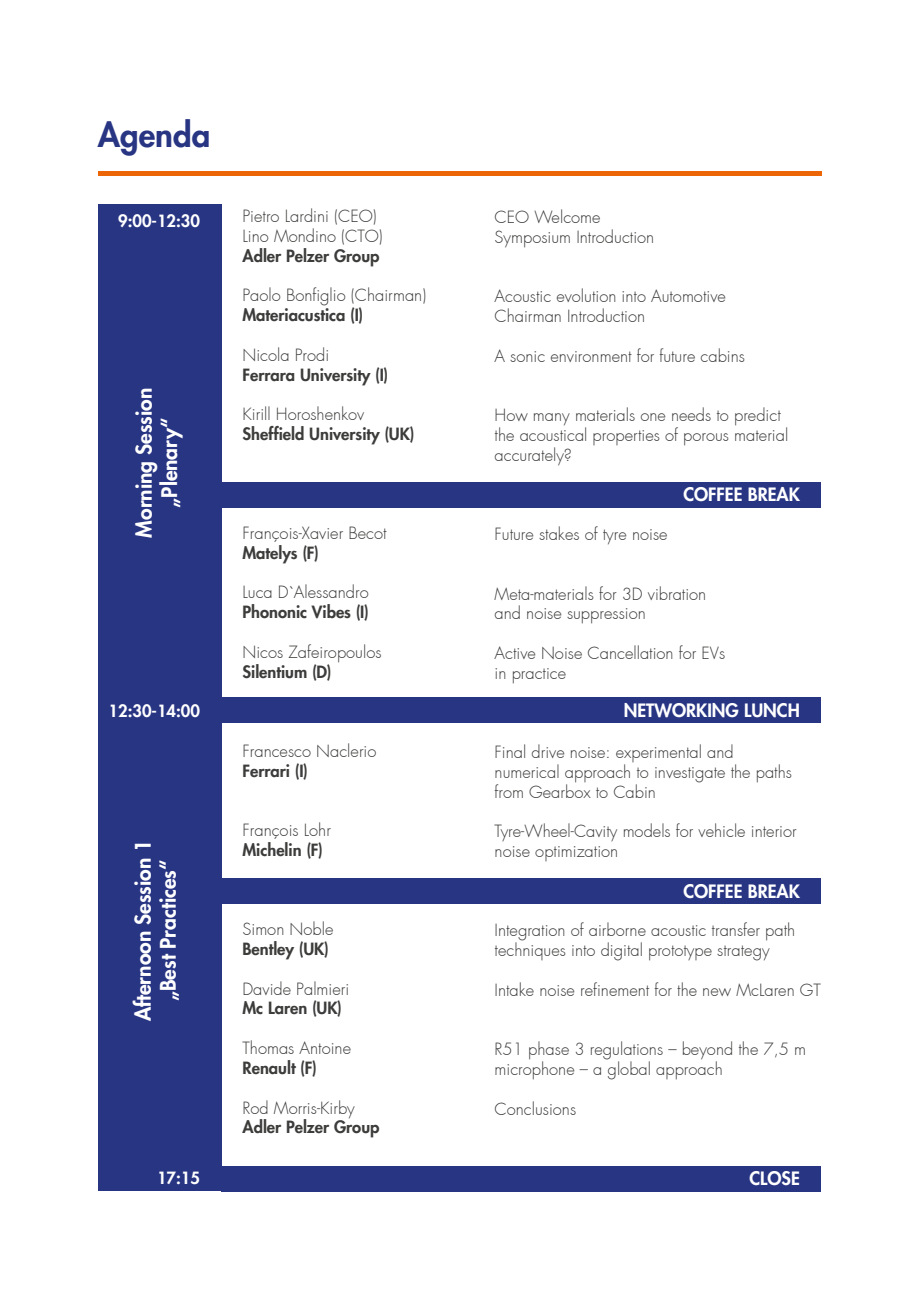
<style>
.page{position:relative;width:919px;height:1289px;background:#fff}
.page>*{position:absolute;margin:0;border:0;box-sizing:border-box;transform-origin:0 0}
.t1{font:800 33px "Futura";color:#283583}
.t2{font:800 21px/25.2px "Futura";color:#fff;text-align:center}
.t3{font:800 18px "Futura";color:#fff}
.t4{font:300 16.5px/19.8px "Futura";color:#3c3c3b}
.t5{font:800 16.5px "Futura";color:#3c3c3b}
.t6{font:800 16.5px "Futura";color:#fff}
</style>
<div class="page">
<hr style="left:98px;top:171px;width:723px;height:4px;background:#ec6608">
<div style="left:98px;top:204px;width:123px;height:987px;background:#283583"></div>
<div style="left:221px;top:482px;width:600px;height:25px;background:#283583"></div>
<div style="left:221px;top:697px;width:600px;height:26px;background:#283583"></div>
<div style="left:221px;top:878px;width:600px;height:25px;background:#283583"></div>
<div style="left:221px;top:1165px;width:600px;height:26px;background:#283583"></div>
<h1 class="t1" style="left:98px;top:114px;width:114px">Agenda</h1>
<p class="t6" style="left:118px;top:210px;width:83px">9:00-12:30</p>
<p class="t2" style="left:131px;top:537px;width:151px;rotate:-90deg">Morning Session „Plenary“</p>
<p class="t6" style="left:109px;top:700px;width:93px">12:30-14:00</p>
<p class="t2" style="left:130px;top:1021px;width:183px;rotate:-90deg">Afternoon Session 1 „Best Practices“</p>
<p class="t6" style="left:157px;top:1167px;width:44px">17:15</p>
<p class="t4" style="left:242px;top:207px;width:142px">Pietro Lardini (CEO)<br>Lino Mondino (CTO)</p>
<p class="t5" style="left:242px;top:245px;width:138px">Adler Pelzer Group</p>
<p class="t4" style="left:242px;top:286px;width:185px">Paolo Bonfiglio (Chairman)</p>
<p class="t5" style="left:242px;top:304px;width:122px">Materiacustica (I)</p>
<p class="t4" style="left:242px;top:345px;width:88px">Nicola Prodi</p>
<p class="t5" style="left:242px;top:364px;width:147px">Ferrara University (I)</p>
<p class="t4" style="left:242px;top:405px;width:123px">Kirill Horoshenkov</p>
<p class="t5" style="left:242px;top:423px;width:173px">Sheffield University (UK)</p>
<p class="t4" style="left:242px;top:523px;width:145px">François-Xavier Becot</p>
<p class="t5" style="left:242px;top:542px;width:78px">Matelys (F)</p>
<p class="t4" style="left:242px;top:583px;width:128px">Luca D`Alessandro</p>
<p class="t5" style="left:242px;top:601px;width:128px">Phononic Vibes (I)</p>
<p class="t4" style="left:242px;top:642px;width:140px">Nicos Zafeiropoulos</p>
<p class="t5" style="left:242px;top:661px;width:91px">Silentium (D)</p>
<p class="t4" style="left:242px;top:741px;width:135px">Francesco Naclerio</p>
<p class="t5" style="left:242px;top:760px;width:67px">Ferrari (I)</p>
<p class="t4" style="left:242px;top:820px;width:90px">François Lohr</p>
<p class="t5" style="left:242px;top:839px;width:82px">Michelin (F)</p>
<p class="t4" style="left:242px;top:919px;width:92px">Simon Noble</p>
<p class="t5" style="left:242px;top:938px;width:88px">Bentley (UK)</p>
<p class="t4" style="left:242px;top:979px;width:108px">Davide Palmieri</p>
<p class="t5" style="left:242px;top:997px;width:101px">Mc Laren (UK)</p>
<p class="t4" style="left:242px;top:1038px;width:110px">Thomas Antoine</p>
<p class="t5" style="left:242px;top:1057px;width:76px">Renault (F)</p>
<p class="t4" style="left:242px;top:1098px;width:114px">Rod Morris-Kirby</p>
<p class="t5" style="left:242px;top:1116px;width:138px">Adler Pelzer Group</p>
<p class="t4" style="left:494px;top:208px;width:161px">CEO Welcome<br>Symposium Introduction</p>
<p class="t4" style="left:494px;top:287px;width:233px">Acoustic evolution into Automotive<br>Chairman Introduction</p>
<p class="t4" style="left:494px;top:346px;width:252px">A sonic environment for future cabins</p>
<p class="t4" style="left:494px;top:406px;width:295px">How many materials one needs to predict the acoustical properties of porous material accurately?</p>
<p class="t4" style="left:494px;top:524px;width:174px">Future stakes of tyre noise</p>
<p class="t3" style="left:683px;top:483px;width:118px">COFFEE BREAK</p>
<p class="t4" style="left:494px;top:584px;width:213px">Meta-materials for 3D vibration and noise suppression</p>
<p class="t4" style="left:494px;top:643px;width:232px">Active Noise Cancellation for EVs in practice</p>
<p class="t3" style="left:623px;top:699px;width:177px">NETWORKING LUNCH</p>
<p class="t4" style="left:494px;top:742px;width:299px">Final drive noise: experimental and numerical approach to investigate the paths from Gearbox to Cabin</p>
<p class="t4" style="left:494px;top:821px;width:303px">Tyre-Wheel-Cavity models for vehicle interior noise optimization</p>
<p class="t3" style="left:683px;top:879px;width:118px">COFFEE BREAK</p>
<p class="t4" style="left:494px;top:920px;width:302px">Integration of airborne acoustic transfer path techniques into digital prototype strategy</p>
<p class="t4" style="left:494px;top:980px;width:328px">Intake noise refinement for the new McLaren GT</p>
<p class="t4" style="left:494px;top:1039px;width:313px">R51 phase 3 regulations – beyond the 7,5 m microphone – a global approach</p>
<p class="t4" style="left:494px;top:1099px;width:83px">Conclusions</p>
<p class="t3" style="left:749px;top:1167px;width:52px">CLOSE</p>
</div>
